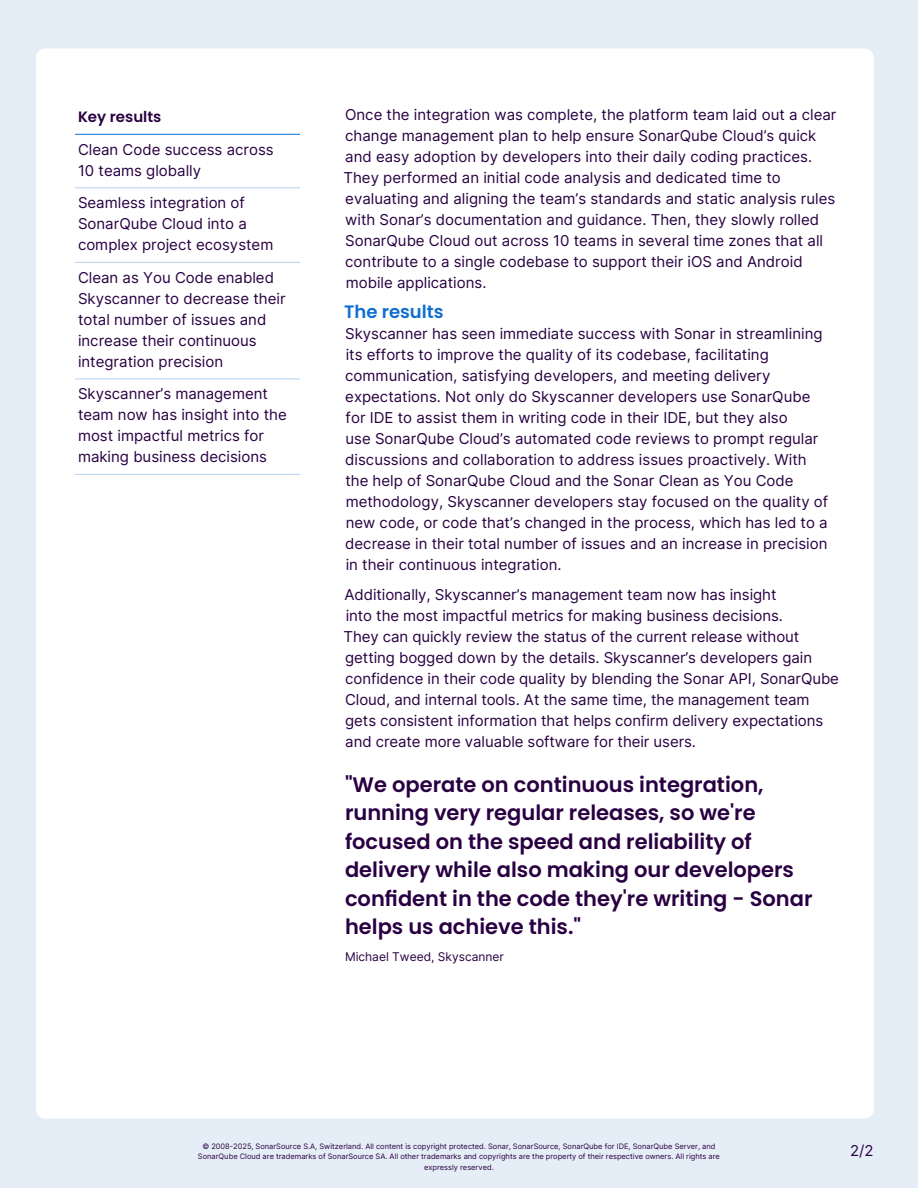
<style>
.page{position:relative;width:918px;height:1188px;background:#e5eef6}
.page>*{position:absolute;margin:0;border:0;box-sizing:border-box;transform-origin:0 0}
.t1{font:600 21px/28.5px "Poppins";color:#290042}
.t2{font:600 18px "Poppins";color:#106ed2}
.t3{font:15px/21px "Inter";color:#290042}
.t4{font:600 15px "Poppins";color:#290042}
.t5{font:12px "Inter";color:#290042}
.t6{font:7.5px/10.5px "Inter";color:#290042;text-align:center}
</style>
<div class="page">
<div style="left:36px;top:49px;width:838px;height:1070px;background:#fff;border-radius:9px"></div>
<hr style="left:75px;top:134px;width:225px;height:1px;background:#106ed2">
<hr style="left:75px;top:188px;width:225px;height:1px;background:#b4d2f1">
<hr style="left:75px;top:262px;width:225px;height:1px;background:#b4d2f1">
<hr style="left:75px;top:379px;width:225px;height:1px;background:#b4d2f1">
<hr style="left:75px;top:474px;width:225px;height:1px;background:#b4d2f1">
<p class="t4" style="left:78px;top:108px;width:85px">Key results</p>
<p class="t3" style="left:78px;top:139px;width:197px">Clean Code success across<br>10 teams globally</p>
<p class="t3" style="left:78px;top:192px;width:197px">Seamless integration of<br>SonarQube Cloud into a complex project ecosystem</p>
<p class="t3" style="left:78px;top:267px;width:209px">Clean as You Code enabled<br>Skyscanner to decrease their total number of issues and increase their continuous integration precision</p>
<p class="t3" style="left:78px;top:383px;width:210px">Skyscanner’s management team now has insight into the most impactful metrics for making business decisions</p>
<p class="t3" style="left:344px;top:103px;width:494px">Once the integration was complete, the platform team laid out a clear change management plan to help ensure SonarQube Cloud’s quick and easy adoption by developers into their daily coding practices.<br>They performed an initial code analysis and dedicated time to evaluating and aligning the team’s standards and static analysis rules with Sonar’s documentation and guidance. Then, they slowly rolled SonarQube Cloud out across 10 teams in several time zones that all contribute to a single codebase to support their iOS and Android mobile applications.</p>
<p class="t2" style="left:344px;top:301px;width:101px">The results</p>
<p class="t3" style="left:345px;top:322px;width:485px">Skyscanner has seen immediate success with Sonar in streamlining its efforts to improve the quality of its codebase, facilitating communication, satisfying developers, and meeting delivery expectations. Not only do Skyscanner developers use SonarQube for IDE to assist them in writing code in their IDE, but they also<br>use SonarQube Cloud’s automated code reviews to prompt regular discussions and collaboration to address issues proactively. With the help of SonarQube Cloud and the Sonar Clean as You Code methodology, Skyscanner developers stay focused on the quality of new code, or code that’s changed in the process, which has led to a decrease in their total number of issues and an increase in precision in their continuous integration.</p>
<p class="t3" style="left:344px;top:583px;width:497px">Additionally, Skyscanner’s management team now has insight<br>into the most impactful metrics for making business decisions.<br>They can quickly review the status of the current release without getting bogged down by the details. Skyscanner’s developers gain confidence in their code quality by blending the Sonar API, SonarQube Cloud, and internal tools. At the same time, the management team gets consistent information that helps confirm delivery expectations and create more valuable software for their users.</p>
<h1 class="t1" style="left:345px;top:770px;width:469px">"We operate on continuous integration, running very regular releases, so we're focused on the speed and reliability of delivery while also making our developers confident in the code they're writing - Sonar helps us achieve this."</h1>
<p class="t5" style="left:345px;top:948px;width:160px">Michael Tweed, Skyscanner</p>
<p class="t6" style="left:198px;top:1141px;width:524px">© 2008-2025, SonarSource S.A, Switzerland. All content is copyright protected. Sonar, SonarSource, SonarQube for IDE, SonarQube Server, and<br>SonarQube Cloud are trademarks of SonarSource SA. All other trademarks and copyrights are the property of their respective owners. All rights are expressly reserved.</p>
<p class="t3" style="left:850px;top:1140px;width:25px">2/2</p>
</div>
